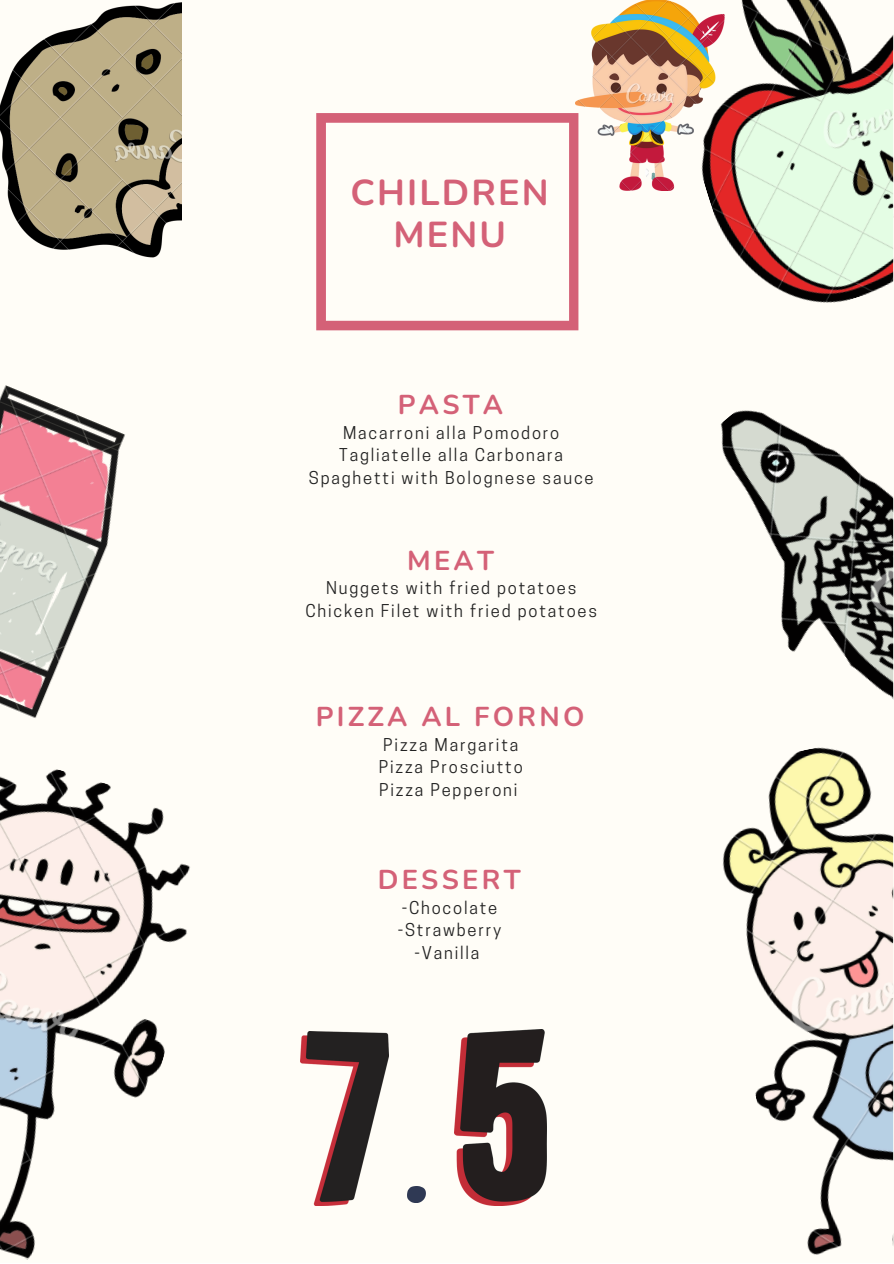
<style>
.page{position:relative;width:894px;height:1264px;background:#fff}
.page>*{position:absolute;margin:0;border:0;box-sizing:border-box;transform-origin:0 0}
.t1{font:700 36px/41.7px "Nunito";letter-spacing:.06em;color:#d46177;text-align:center}
.t2{font:700 27.15px "Nunito";letter-spacing:.12em;color:#d46177}
.t3{font:16.65px/22.5px "Cooper Hewitt";letter-spacing:.11em;color:#222;text-align:center}
</style>
<div class="page">
<div style="left:0;top:0;width:892px;height:1262px;background:#fffdf7"></div>
<svg style="left:316px;top:113px;width:262px;height:217px"></svg>
<img style="left:722px;top:772px;width:170px;height:483px">
<img style="left:0;top:805px;width:190px;height:455px">
<img style="left:0;top:385px;width:125px;height:420px">
<img style="left:0;top:3px;width:181px;height:255px">
<img style="left:720px;top:410px;width:172px;height:362px">
<img style="left:657px;top:0;width:235px;height:303px">
<img style="left:575px;top:0;width:149px;height:190px">
<img style="left:300px;top:1031px;width:88px;height:173px">
<img style="left:454px;top:1029px;width:93px;height:176px">
<img style="left:407px;top:1186px;width:18px;height:16px">
<p class="t1" style="left:350px;top:172px;width:200px">CHILDREN<br>MENU</p>
<p class="t2" style="left:397px;top:386px;width:107px">PASTA</p>
<p class="t3" style="left:309px;top:423px;width:286px">Macarroni alla Pomodoro<br>Tagliatelle alla Carbonara<br>Spaghetti with Bolognese sauce</p>
<h1 class="t2" style="left:407px;top:542px;width:88px">MEAT</h1>
<p class="t3" style="left:305px;top:579px;width:293px">Nuggets with fried potatoes<br>Chicken Filet with fried potatoes</p>
<p class="t2" style="left:316px;top:698px;width:270px">PIZZA AL FORNO</p>
<p class="t3" style="left:378px;top:735px;width:145px;text-align:left">Pizza Margarita<br>Pizza Prosciutto<br>Pizza Pepperoni</p>
<p class="t2" style="left:377px;top:861px;width:144px">DESSERT</p>
<p class="t3" style="left:397px;top:898px;width:105px">-Chocolate -Strawberry -Vanilla</p>
</div>
